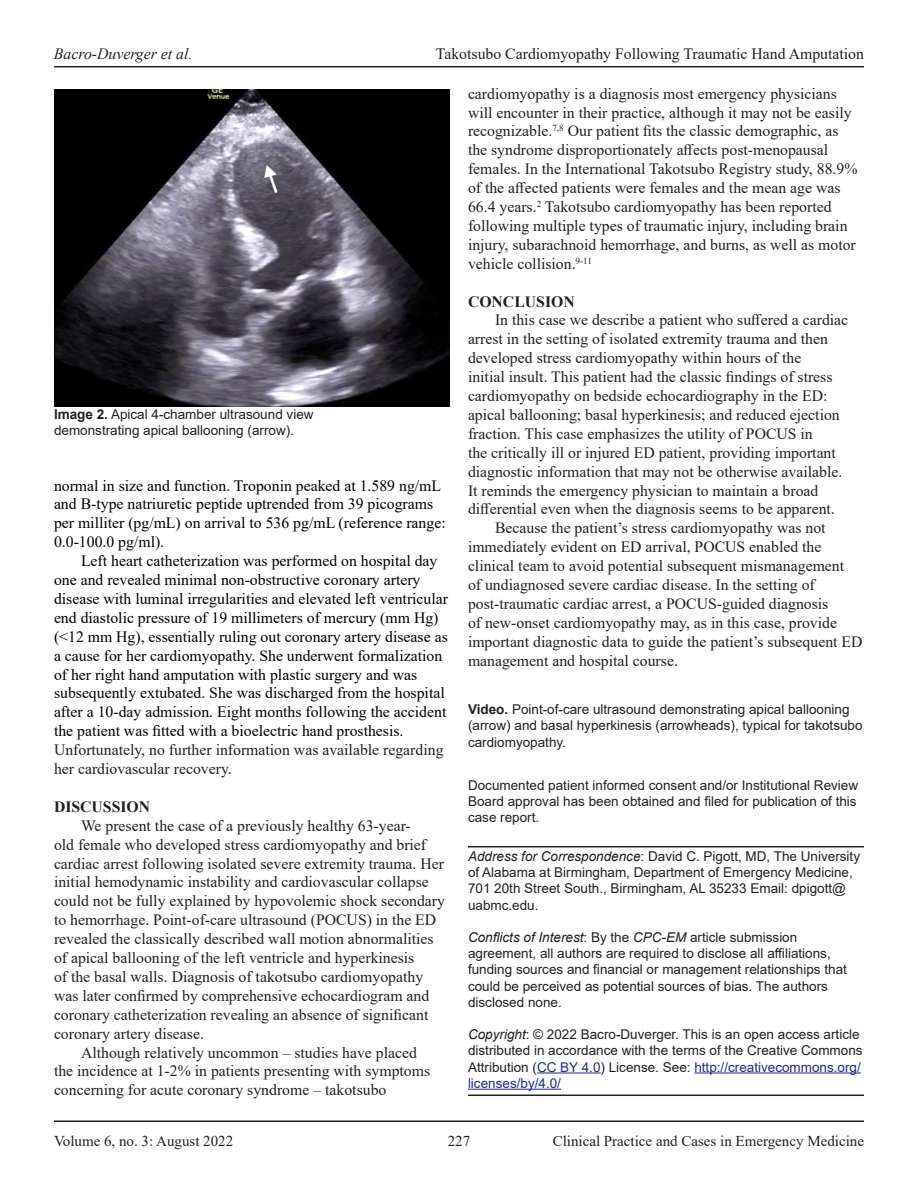
<style>
.page{position:relative;width:918px;height:1188px;background:#fff}
.page>*{position:absolute;margin:0;border:0;box-sizing:border-box;transform-origin:0 0}
.t1{font:15.75px/18.9px "Times New Roman";color:#231f20}
.t2{font:15.75px/18.9px "Times New Roman";color:#000}
.Normal{font:700 15.75px "Times New Roman";color:#231f20}
.t3{font:italic 15.75px "Times New Roman";color:#231f20}
.t4{font:15px "Times New Roman";color:#231f20}
.t5{font:13.5px/16.2px "Arial";color:#231f20}
.s1{font-weight:700}
.s2{color:#231f20}
.s3{font-style:italic}
.s4{color:#1f2796}
</style>
<div class="page">
<hr style="left:54px;top:1120px;width:810px;height:2px;background:#231f20">
<hr style="left:54px;top:66px;width:810px;height:1px;background:#231f20">
<img style="left:54px;top:89px;width:396px;height:318px">
<hr style="left:468px;top:846px;width:396px;height:1px;background:#231f20">
<hr style="left:537px;top:1073px;width:64px;height:1px;background:#1f2796">
<hr style="left:694px;top:1073px;width:167px;height:1px;background:#1f2796">
<hr style="left:468px;top:1095px;width:396px;height:1px;background:#231f20">
<hr style="left:468px;top:1089px;width:93px;height:1px;background:#1f2796">
<p class="t3" style="left:54px;top:43px;width:140px">Bacro-Duverger et al.</p>
<p class="t1" style="left:436px;top:44px;width:430px">Takotsubo Cardiomyopathy Following Traumatic Hand Amputation</p>
<p class="t5" style="left:54px;top:406px;width:261px"><span class="s1">Image 2.</span> Apical 4-chamber ultrasound view demonstrating apical ballooning (arrow).</p>
<p class="t2" style="left:54px;top:475px;width:393px">normal in size and function. Troponin peaked at 1.589 ng/mL and B-type natriuretic peptide uptrended from 39 picograms per milliter (pg/mL) on arrival to 536 pg/mL (reference range:<br>0.0-100.0 pg/ml).</p>
<p class="t2" style="left:54px;top:551px;width:396px;text-indent:27px">Left heart catheterization was performed on hospital day one and revealed minimal non-obstructive coronary artery disease with luminal irregularities and elevated left ventricular end diastolic pressure of 19 millimeters of mercury (mm Hg) (&lt;12 mm Hg), essentially ruling out coronary artery disease as a cause for her cardiomyopathy. She underwent formalization of her right hand amputation with plastic surgery and was subsequently extubated. She was discharged from the hospital after a 10-day admission. Eight months following the accident the patient was fitted with a bioelectric hand prosthesis.<br><span class="s2">Unfortunately, no further information was available regarding her cardiovascular recovery.</span></p>
<p class="Normal" style="left:54px;top:795px;width:98px">DISCUSSION</p>
<p class="t1" style="left:54px;top:816px;width:393px;text-indent:27px">We present the case of a previously healthy 63-year-<br>old female who developed stress cardiomyopathy and brief cardiac arrest following isolated severe extremity trauma. Her initial hemodynamic instability and cardiovascular collapse could not be fully explained by hypovolemic shock secondary to hemorrhage. Point-of-care ultrasound (POCUS) in the ED revealed the classically described wall motion abnormalities of apical ballooning of the left ventricle and hyperkinesis<br>of the basal walls. Diagnosis of takotsubo cardiomyopathy was later confirmed by comprehensive echocardiogram and coronary catheterization revealing an absence of significant coronary artery disease.</p>
<p class="t1" style="left:54px;top:1042px;width:378px;text-indent:27px">Although relatively uncommon – studies have placed the incidence at 1-2% in patients presenting with symptoms concerning for acute coronary syndrome – takotsubo</p>
<p class="t1" style="left:468px;top:83px;width:391px">cardiomyopathy is a diagnosis most emergency physicians will encounter in their practice, although it may not be easily recognizable.<sup>7,8</sup> Our patient fits the classic demographic, as the syndrome disproportionately affects post-menopausal females. In the International Takotsubo Registry study, 88.9% of the affected patients were females and the mean age was 66.4 years.<sup>2</sup> Takotsubo cardiomyopathy has been reported following multiple types of traumatic injury, including brain injury, subarachnoid hemorrhage, and burns, as well as motor vehicle collision.<sup>9-11</sup></p>
<p class="Normal" style="left:468px;top:290px;width:108px">CONCLUSION</p>
<p class="t1" style="left:468px;top:310px;width:382px;text-indent:27px">In this case we describe a patient who suffered a cardiac arrest in the setting of isolated extremity trauma and then developed stress cardiomyopathy within hours of the<br>initial insult. This patient had the classic findings of stress cardiomyopathy on bedside echocardiography in the ED: apical ballooning; basal hyperkinesis; and reduced ejection fraction. This case emphasizes the utility of POCUS in<br>the critically ill or injured ED patient, providing important diagnostic information that may not be otherwise available.<br>It reminds the emergency physician to maintain a broad differential even when the diagnosis seems to be apparent.</p>
<p class="t1" style="left:468px;top:518px;width:396px;text-indent:27px">Because the patient’s stress cardiomyopathy was not immediately evident on ED arrival, POCUS enabled the clinical team to avoid potential subsequent mismanagement<br>of undiagnosed severe cardiac disease. In the setting of post-traumatic cardiac arrest, a POCUS-guided diagnosis<br>of new-onset cardiomyopathy may, as in this case, provide important diagnostic data to guide the patient’s subsequent ED management and hospital course.</p>
<p class="t5" style="left:468px;top:701px;width:396px"><span class="s1">Video.</span> Point-of-care ultrasound demonstrating apical ballooning (arrow) and basal hyperkinesis (arrowheads), typical for takotsubo cardiomyopathy.</p>
<p class="t5" style="left:468px;top:777px;width:392px;text-align:justify">Documented patient informed consent and/or Institutional Review Board approval has been obtained and filed for publication of this case report.</p>
<p class="t5" style="left:468px;top:848px;width:394px"><span class="s3">Address for Correspondence</span>: David C. Pigott, MD, The University of Alabama at Birmingham, Department of Emergency Medicine, 701 20th Street South., Birmingham, AL 35233 Email: dpigott@ uabmc.edu.</p>
<p class="t5" style="left:468px;top:929px;width:380px"><span class="s3">Conflicts of Interest</span>: By the <span class="s3">CPC-EM</span> article submission agreement, all authors are required to disclose all affiliations, funding sources and financial or management relationships that could be perceived as potential sources of bias. The authors disclosed none.</p>
<p class="t5" style="left:468px;top:1026px;width:396px"><span class="s3">Copyright</span>: © 2022 Bacro-Duverger. This is an open access article distributed in accordance with the terms of the Creative Commons Attribution (<span class="s4">CC BY 4.0</span>) License. See: <span class="s4">http://creativecommons.org/ licenses/by/4.0/</span></p>
<p class="t4" style="left:54px;top:1130px;width:181px">Volume 6, no. 3: August 2022</p>
<p class="t4" style="left:448px;top:1130px;width:24px">227</p>
<p class="t4" style="left:553px;top:1130px;width:313px">Clinical Practice and Cases in Emergency Medicine</p>
</div>
